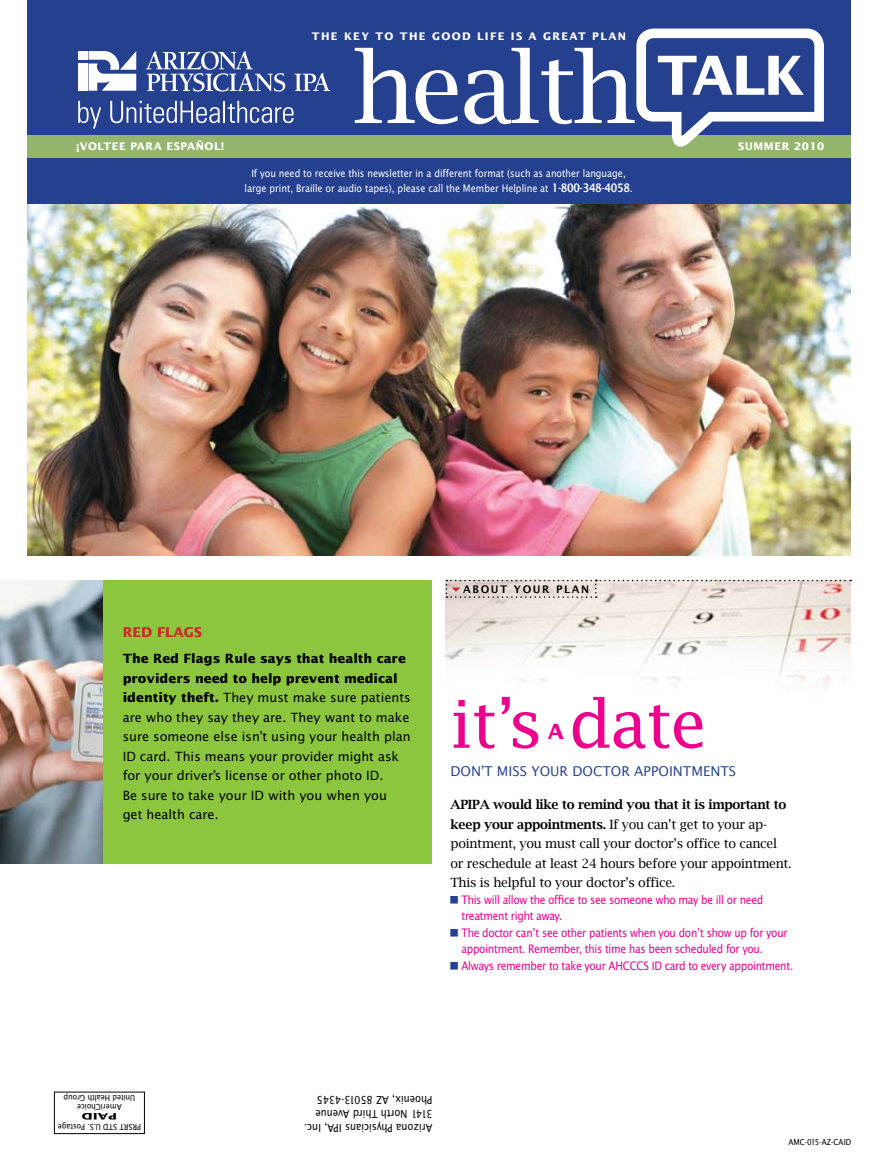
<style>
.page{position:relative;width:878px;height:1161px;background:#fff}
.page>*{position:absolute;margin:0;border:0;box-sizing:border-box;transform-origin:0 0}
.t1{font:66px "Lucida Fax";letter-spacing:-.03em;color:#ec008c}
.t2{font:700 21px "Lucida Sans Std";color:#ec008c}
.t3{font:13.5px "Lucida Sans Std";color:#25408f}
.t4{font:700 13.5px "Lucida Sans Std";color:#d2232a}
.t5{font:12.75px/19.5px "Lucida Sans Std";color:#000}
.t6{font:12.75px/16.5px "Lucida Sans Nar EF";letter-spacing:-.02em;color:#ec008c}
.t7{font:12.75px/19.5px "Lucida Bright";letter-spacing:-.02em;color:#000}
.t8{font:12px/14.2px "Lucida Sans Nar EF";color:#000}
.t9{font:11.25px/15px "Lucida Sans Nar EF";color:#fff;text-align:center}
.t10{font:700 10.5px "Lucida Sans Std";letter-spacing:.13em;color:#fff}
.t11{font:700 10.5px "Lucida Sans Std";letter-spacing:.05em;color:#fff}
.t12{font:600 10.5px "Lucida Sans";letter-spacing:.15em;color:#000}
.t13{font:9px/9px "Lucida Sans Nar EF";color:#000;text-align:center}
.t14{font:700 9px "Lucida Sans";color:#000;scale:1.5 1}
.s1{font-family:"Lucida Sans Nar EF Dem Bol";font-size:12.75px}
.s2{font-weight:700}
.s3{font-weight:600}
</style>
<div class="page">
<img style="left:446px;top:598px;width:404px;height:88px">
<img style="left:27px;top:204px;width:823px;height:351px">
<div style="left:27px;top:580px;width:405px;height:284px;background:#8cc63f"></div>
<img style="left:0;top:580px;width:102px;height:284px">
<div style="left:54px;top:1092px;width:91px;height:42px;border:1px solid #000"></div>
<div style="left:27px;top:155px;width:823px;height:49px;background:#25408f"></div>
<div style="left:27px;top:0;width:823px;height:150px;background:#25408f"></div>
<svg style="left:146px;top:51px;width:139px;height:41px"></svg>
<svg style="left:294px;top:73px;width:36px;height:18px"></svg>
<svg style="left:88px;top:51px;width:48px;height:40px"></svg>
<div style="left:78px;top:63px;width:9px;height:28px;background:#fff"></div>
<div style="left:78px;top:51px;width:9px;height:9px;background:#fff"></div>
<svg style="left:78px;top:101px;width:23px;height:28px"></svg>
<svg style="left:110px;top:101px;width:110px;height:22px"></svg>
<hr style="left:223px;top:101px;width:2px;height:22px;background:#fff">
<svg style="left:228px;top:101px;width:65px;height:22px"></svg>
<div style="left:27px;top:135px;width:823px;height:23px;background:#93b56d"></div>
<svg style="left:354px;top:29px;width:469px;height:118px"></svg>
<svg style="left:446px;top:580px;width:405px;height:18px;background:#e1d6cf"></svg>
<p class="t10" style="left:363px;top:30px;width:20px">T O</p>
<p class="t10" style="left:375px;top:30px;width:20px">T O</p>
<p class="t10" style="left:388px;top:30px;width:153px">THE GOOD LIFE IS A G</p>
<p class="t10" style="left:400px;top:30px;width:215px">THE GOOD LIFE IS A GREAREAT PLAN</p>
<p class="t10" style="left:300px;top:30px;width:59px">THE KEY</p>
<p class="t10" style="left:312px;top:30px;width:59px">THE KEY</p>
<p class="t10" style="left:578px;top:30px;width:49px">T PLAN</p>
<p class="t11" style="left:77px;top:141px;width:149px">¡VOLTEE PARA ESPAÑOL!</p>
<p class="t11" style="left:738px;top:141px;width:88px">SUMMER 2010</p>
<p class="t9" style="left:244px;top:166px;width:389px">If you need to receive this newsletter in a different format (such as another language, large print, Braille or audio tapes), please call the Member Helpline at <span class="s1">1-800-348-4058</span>.</p>
<p class="t4" style="left:123px;top:625px;width:81px">RED FLAGS</p>
<p class="t5" style="left:123px;top:649px;width:289px"><span class="s2">THE RED FLAGS RULE SAYS THAT HEALTH CARE PROVIDERS NEED TO HELP PREVENT MEDICAL IDENTITY THEFT.</span> They must make sure patients are who they say they are. They want to make sure someone else isn’t using your health plan ID card. This means your provider might ask for your driver’s license or other photo ID.<br>Be sure to take your ID with you when you<br>get health care.</p>
<p class="t12" style="left:463px;top:583px;width:127px">ABOUT YOUR PLAN</p>
<h1 class="t1" style="left:450px;top:686px;width:258px">it’s date</h1>
<h2 class="t2" style="left:548px;top:719px;width:18px">A</h2>
<p class="t3" style="left:450px;top:764px;width:287px">DON’T MISS YOUR DOCTOR APPOINTMENTS</p>
<p class="t7" style="left:450px;top:795px;width:343px"><span class="s3">APIPA would like to remind you that it is important to keep your appointments.</span> If you can’t get to your ap&shy;pointment, you must call your doctor’s office to cancel or reschedule at least 24 hours before your appointment.<br>This is helpful to your doctor’s office.</p>
<p class="t6" style="left:461px;top:891px;width:333px">This will allow the office to see someone who may be ill or need treatment right away.<br>The doctor can’t see other patients when you don’t show up for your appointment. Remember, this time has been scheduled for you.<br>Always remember to take your AHCCCS ID card to every appointment.</p>
<p class="t13" style="left:135px;top:1112px;width:73px;rotate:-180deg">AmeriChoice<br>United Health Group</p>
<p class="t14" style="left:117px;top:1122px;width:25px;rotate:-180deg">PAID</p>
<p class="t13" style="left:141px;top:1131px;width:85px;rotate:-180deg">PRSRT STD U.S. Postage</p>
<p class="t8" style="left:432px;top:1135px;width:130px;rotate:-180deg">Arizona Physicians IPA, Inc.<br>3141 North Third Avenue<br>Phoenix, AZ 85013-4345</p>
<p class="t13" style="left:788px;top:1137px;width:64px">AMC-015-AZ-CAID</p>
</div>
